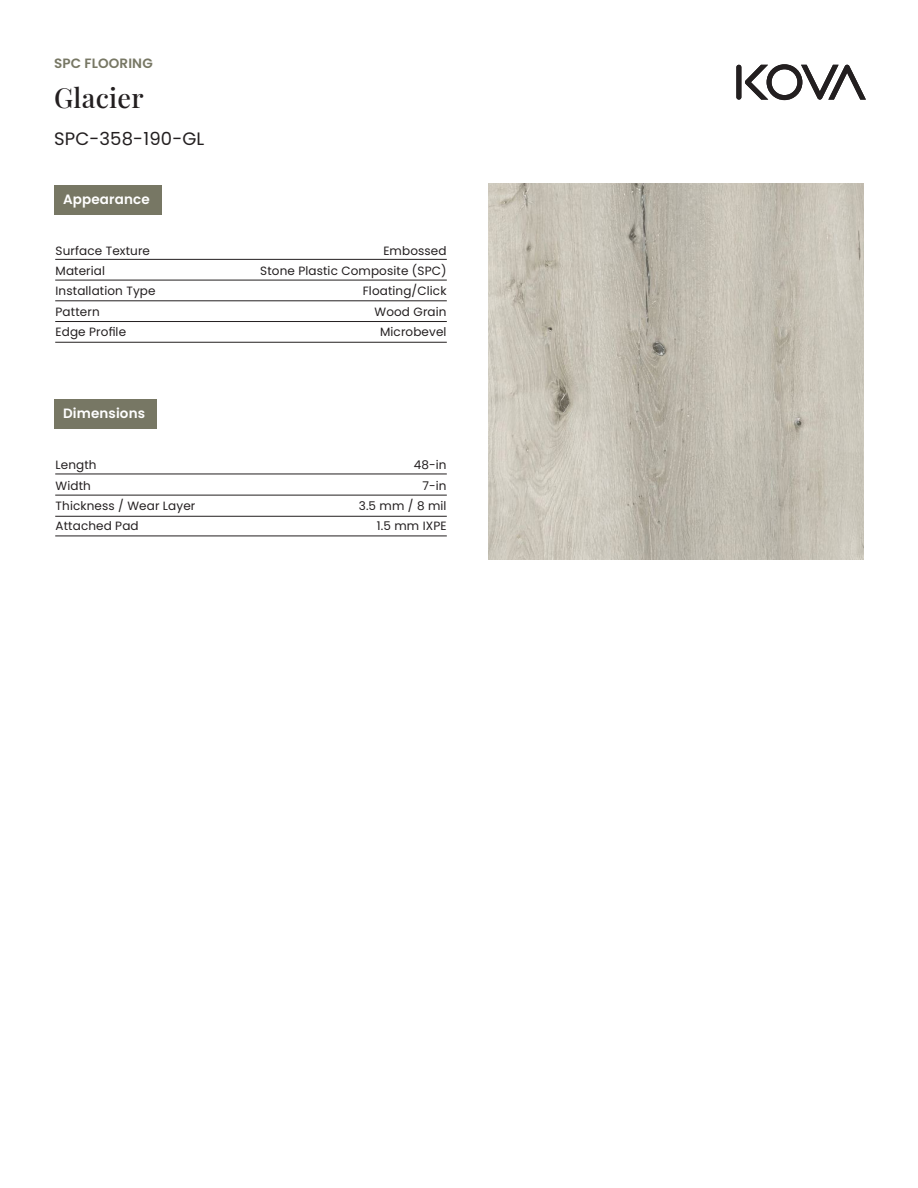
<style>
.page{position:relative;width:918px;height:1188px;background:#fff}
.page>*{position:absolute;margin:0;border:0;box-sizing:border-box;transform-origin:0 0}
.t1{font:500 27px "Playfair Display";letter-spacing:.01em;color:#231f20}
.t2{font:18px "Poppins";letter-spacing:.01em;color:#231f20}
.t3{font:600 13.5px "Poppins";letter-spacing:.01em;color:#fff}
.t4{font:600 13.5px "Poppins";letter-spacing:.01em;color:#777764}
.body{font:12px "Poppins";letter-spacing:.01em;color:#231f20}
</style>
<div class="page">
<div style="left:736px;top:65px;width:5px;height:35px;background:#231f20;border-radius:3px"></div>
<svg style="left:745px;top:64px;width:121px;height:36px"></svg>
<img style="left:488px;top:184px;width:376px;height:376px">
<hr style="left:55px;top:536px;width:392px;height:1px;background:#231f20">
<hr style="left:55px;top:516px;width:392px;height:1px;background:#231f20">
<hr style="left:55px;top:495px;width:392px;height:1px;background:#231f20">
<hr style="left:55px;top:474px;width:392px;height:1px;background:#231f20">
<div style="left:54px;top:400px;width:102px;height:29px;background:#777764"></div>
<div style="left:54px;top:185px;width:108px;height:29px;background:#777764"></div>
<hr style="left:55px;top:259px;width:392px;height:1px;background:#231f20">
<hr style="left:55px;top:280px;width:392px;height:1px;background:#231f20">
<hr style="left:55px;top:301px;width:392px;height:1px;background:#231f20">
<hr style="left:55px;top:321px;width:392px;height:1px;background:#231f20">
<hr style="left:55px;top:342px;width:392px;height:1px;background:#231f20">
<p class="t4" style="left:54px;top:56px;width:100px">SPC FLOORING</p>
<p class="t1" style="left:54px;top:76px;width:91px">Glacier</p>
<p class="t2" style="left:54px;top:128px;width:152px">SPC-358-190-GL</p>
<p class="t3" style="left:63px;top:191px;width:88px">Appearance</p>
<p class="body" style="left:56px;top:243px;width:96px">Surface Texture</p>
<p class="body" style="left:56px;top:264px;width:51px">Material</p>
<p class="body" style="left:56px;top:284px;width:101px">Installation Type</p>
<p class="body" style="left:56px;top:305px;width:46px">Pattern</p>
<p class="body" style="left:56px;top:325px;width:72px">Edge Profile</p>
<p class="t3" style="left:63px;top:406px;width:84px">Dimensions</p>
<p class="body" style="left:56px;top:458px;width:43px">Length</p>
<p class="body" style="left:56px;top:478px;width:37px">Width</p>
<p class="body" style="left:56px;top:499px;width:141px">Thickness / Wear Layer</p>
<p class="body" style="left:56px;top:519px;width:85px">Attached Pad</p>
<p class="body" style="left:383px;top:243px;width:65px">Embossed</p>
<p class="body" style="left:260px;top:264px;width:188px">Stone Plastic Composite (SPC)</p>
<p class="body" style="left:363px;top:284px;width:85px">Floating/Click</p>
<p class="body" style="left:375px;top:305px;width:74px">Wood Grain</p>
<p class="body" style="left:380px;top:325px;width:68px">Microbevel</p>
<p class="body" style="left:414px;top:458px;width:34px">48-in</p>
<p class="body" style="left:422px;top:478px;width:26px">7-in</p>
<p class="body" style="left:359px;top:499px;width:89px">3.5 mm / 8 mil</p>
<p class="body" style="left:377px;top:519px;width:71px">1.5 mm IXPE</p>
</div>
